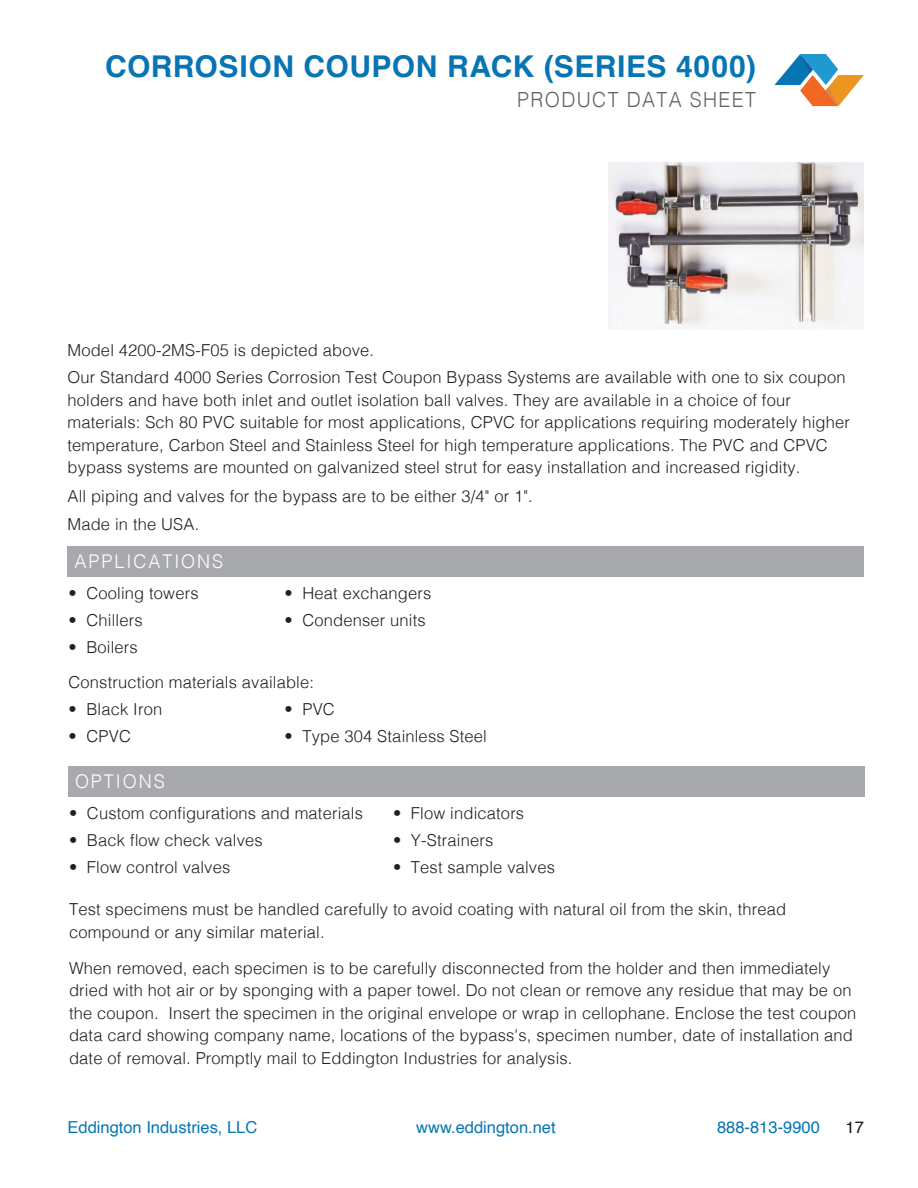
<style>
.page{position:relative;width:918px;height:1188px;background:#fff}
.page>*{position:absolute;margin:0;border:0;box-sizing:border-box;transform-origin:0 0}
.t1{font:700 30px "Helvetica";letter-spacing:.02em;color:#0775b3}
.t2{font:300 20.85px "Helvetica";letter-spacing:.07em;color:#636366;scale:.93 1}
.t3{font:300 18.9px "Helvetica";letter-spacing:.11em;color:#fff;scale:.95 1}
.t4{font:300 16.5px/22.5px "Helvetica";letter-spacing:.01em;color:#231f20}
.t5{font:16.5px "Helvetica";color:#0775b3}
.t6{font:16.5px "Helvetica";color:#1b1513}
</style>
<div class="page">
<svg style="left:774px;top:54px;width:90px;height:52px"></svg>
<img style="left:609px;top:162px;width:255px;height:167px">
<div style="left:68px;top:546px;width:796px;height:30px;background:#a8a9ad"></div>
<div style="left:68px;top:766px;width:797px;height:30px;background:#a8a9ad"></div>
<h1 class="t1" style="left:105px;top:42px;width:652px">CORROSION COUPON RACK (SERIES 4000)</h1>
<p class="t2" style="left:517px;top:81px;width:258px">PRODUCT DATA SHEET</p>
<p class="t4" style="left:68px;top:336px;width:780px;line-height:27px">Model 4200-2MS-F05 is depicted above.<br>Our Standard 4000 Series Corrosion Test Coupon Bypass Systems are available with one to six coupon</p>
<p class="t4" style="left:68px;top:387px;width:784px">holders and have both inlet and outlet isolation ball valves. They are available in a choice of four materials: Sch 80 PVC suitable for most applications, CPVC for applications requiring moderately higher temperature, Carbon Steel and Stainless Steel for high temperature applications. The PVC and CPVC bypass systems are mounted on galvanized steel strut for easy installation and increased rigidity.</p>
<p class="t4" style="left:68px;top:480px;width:467px;line-height:28.5px">All piping and valves for the bypass are to be either 3/4" or 1".<br>Made in the USA.</p>
<p class="t3" style="left:74px;top:545px;width:158px">APPLICATIONS</p>
<p class="t4" style="left:69px;top:581px;width:132px">• Cooling towers</p>
<p class="t4" style="left:285px;top:581px;width:148px">• Heat exchangers</p>
<p class="t4" style="left:69px;top:608px;width:76px">• Chillers</p>
<p class="t4" style="left:285px;top:608px;width:143px">• Condenser units</p>
<p class="t4" style="left:69px;top:629px;width:247px;line-height:34.5px">• Boilers<br>Construction materials available:</p>
<p class="t4" style="left:69px;top:696px;width:95px">• Black Iron</p>
<p class="t4" style="left:285px;top:696px;width:52px">• PVC</p>
<p class="t4" style="left:69px;top:723px;width:64px">• CPVC</p>
<p class="t4" style="left:285px;top:723px;width:204px">• Type 304 Stainless Steel</p>
<p class="t3" style="left:75px;top:765px;width:96px">OPTIONS</p>
<p class="t4" style="left:69px;top:801px;width:295px">• Custom configurations and materials</p>
<p class="t4" style="left:393px;top:801px;width:133px">• Flow indicators</p>
<p class="t4" style="left:69px;top:828px;width:195px">• Back flow check valves</p>
<p class="t4" style="left:393px;top:828px;width:102px">• Y-Strainers</p>
<p class="t4" style="left:69px;top:855px;width:163px">• Flow control valves</p>
<p class="t4" style="left:393px;top:855px;width:163px">• Test sample valves</p>
<p class="t4" style="left:69px;top:897px;width:719px">Test specimens must be handled carefully to avoid coating with natural oil from the skin, thread compound or any similar material.</p>
<p class="t4" style="left:69px;top:955px;width:789px">When removed, each specimen is to be carefully disconnected from the holder and then immediately dried with hot air or by sponging with a paper towel. Do not clean or remove any residue that may be on the coupon. Insert the specimen in the original envelope or wrap in cellophane. Enclose the test coupon data card showing company name, locations of the bypass's, specimen number, date of installation and date of removal. Promptly mail to Eddington Industries for analysis.</p>
<p class="t5" style="left:68px;top:1114px;width:191px">Eddington Industries, LLC</p>
<p class="t5" style="left:416px;top:1114px;width:141px">www.eddington.net</p>
<p class="t5" style="left:717px;top:1114px;width:104px">888-813-9900</p>
<p class="t6" style="left:846px;top:1114px;width:20px">17</p>
</div>
